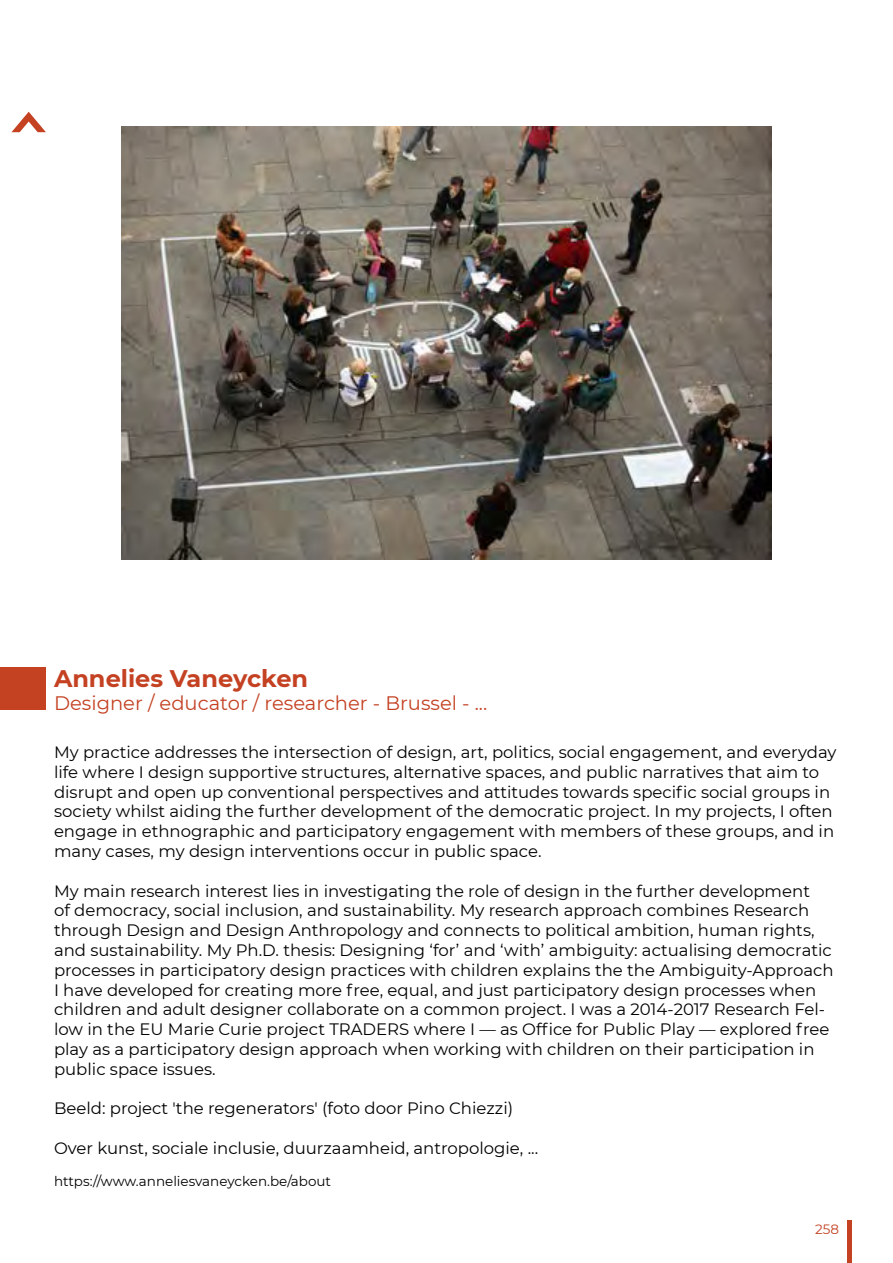
<style>
.page{position:relative;width:893px;height:1263px;background:#fff}
.page>*{position:absolute;margin:0;border:0;box-sizing:border-box;transform-origin:0 0}
.t1{font:700 24px "Montserrat";color:#c44122}
.t2{font:19.5px "Montserrat";color:#c44122}
.t3{font:16.5px/19.8px "Montserrat";color:#000}
.t4{font:13.5px "Montserrat";color:#000}
.t5{font:13.5px "Montserrat";color:#c44122}
</style>
<div class="page">
<svg style="left:11px;top:112px;width:35px;height:20px"></svg>
<div style="left:0;top:668px;width:46px;height:42px;background:#c44122"></div>
<hr style="left:847px;top:1220px;width:4px;height:43px;background:#c44122">
<img style="left:121px;top:126px;width:651px;height:433px">
<h1 class="t1" style="left:54px;top:661px;width:256px">Annelies Vaneycken</h1>
<p class="t2" style="left:54px;top:690px;width:435px">Designer / educator / researcher - Brussel - ...</p>
<p class="t3" style="left:54px;top:741px;width:784px">My practice addresses the intersection of design, art, politics, social engagement, and everyday life where I design supportive structures, alternative spaces, and public narratives that aim to disrupt and open up conventional perspectives and attitudes towards specific social groups in society whilst aiding the further development of the democratic project. In my projects, I often engage in ethnographic and participatory engagement with members of these groups, and in many cases, my design interventions occur in public space.</p>
<p class="t3" style="left:54px;top:880px;width:781px">My main research interest lies in investigating the role of design in the further development<br>of democracy, social inclusion, and sustainability. My research approach combines Research through Design and Design Anthropology and connects to political ambition, human rights, and sustainability. My Ph.D. thesis: Designing ‘for’ and ‘with’ ambiguity: actualising democratic processes in participatory design practices with children explains the the Ambiguity-Approach I have developed for creating more free, equal, and just participatory design processes when children and adult designer collaborate on a common project. I was a 2014-2017 Research Fel&shy;low in the EU Marie Curie project TRADERS where I — as Office for Public Play — explored free play as a participatory design approach when working with children on their participation in public space issues.</p>
<p class="t3" style="left:54px;top:1098px;width:461px">Beeld: project 'the regenerators' (foto door Pino Chiezzi)</p>
<p class="t3" style="left:54px;top:1137px;width:486px">Over kunst, sociale inclusie, duurzaamheid, antropologie, ...</p>
<p class="t4" style="left:54px;top:1172px;width:279px">https://www.anneliesvaneycken.be/about</p>
<p class="t5" style="left:815px;top:1219px;width:25px">258</p>
</div>
